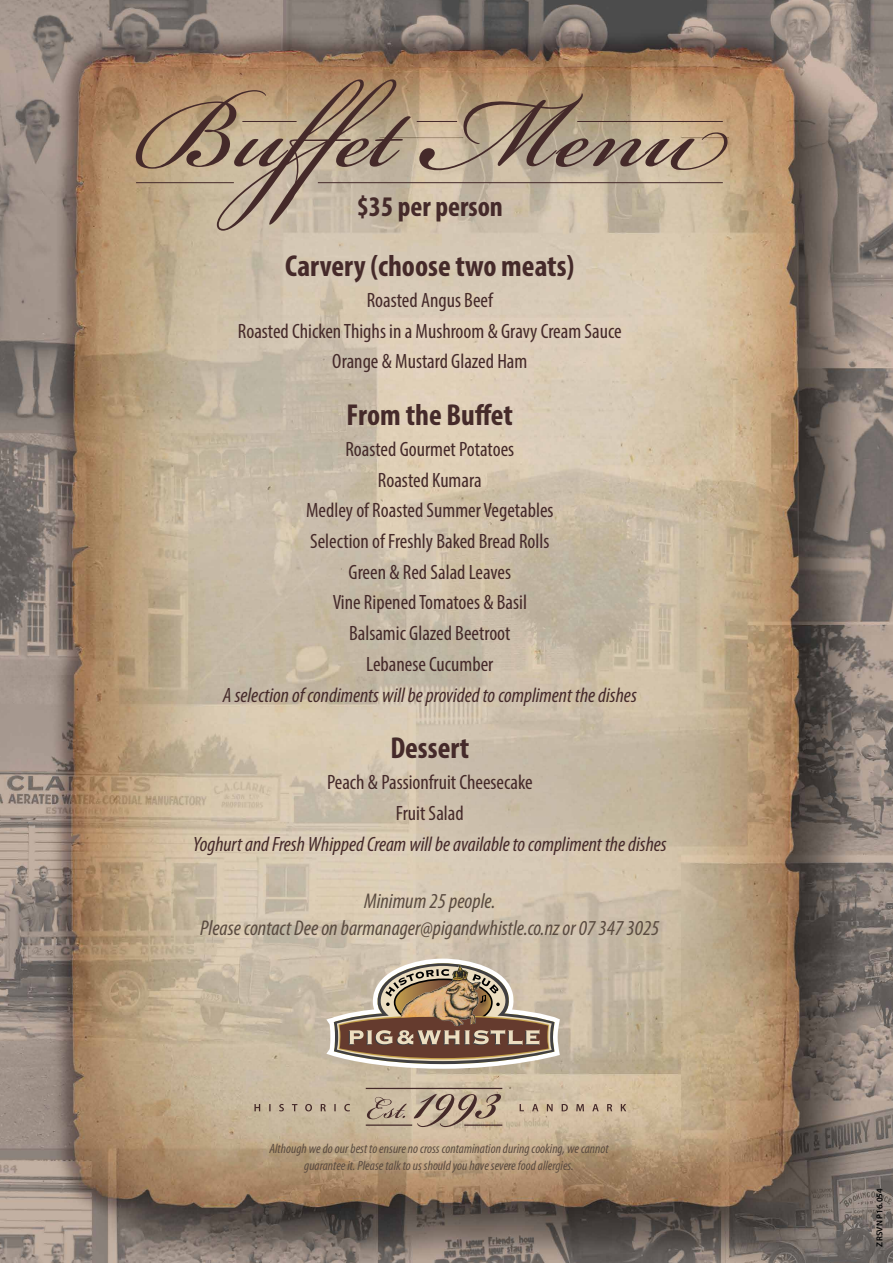
<style>
.page{position:relative;width:893px;height:1263px;background:#fff}
.page>*{position:absolute;margin:0;border:0;box-sizing:border-box;transform-origin:0 0}
.t1{font:157.35px "Bickham Script Pro";letter-spacing:.01em;color:#452a2a}
.t2{font:700 condensed 30.45px "Myriad Pro";color:#452a2a}
.t3{font:700 condensed 28.5px "Myriad Pro";color:#452a2a}
.t4{font:italic condensed 21.3px/27px "Myriad Pro";color:#5a4b40;text-align:center}
.t5{font:condensed 20.85px/30.8px "Myriad Pro";color:#452a2a;text-align:center}
.t6{font:italic condensed 20.85px "Myriad Pro";color:#452a2a}
.t7{font:italic condensed 13.5px/16.5px "Myriad Pro";color:#5a4b40;text-align:center}
.t8{font:600 8.7px "Myriad Pro";letter-spacing:.02em;color:#000}
</style>
<div class="page">
<img style="left:0;top:0;width:893px;height:1263px">
<svg style="left:326px;top:958px;width:234px;height:111px;background:#ad9b89"></svg>
<img style="left:401px;top:964px;width:80px;height:62px">
<svg style="left:367px;top:1093px;width:134px;height:34px;background:#b4a18b"></svg>
<hr style="left:366px;top:1088px;width:136px;height:1px;background:#452a2a">
<hr style="left:464px;top:1124px;width:38px;height:2px;background:#452a2a">
<hr style="left:366px;top:1124px;width:46px;height:2px;background:#452a2a">
<svg style="left:254px;top:1104px;width:96px;height:7px"></svg>
<svg style="left:520px;top:1104px;width:106px;height:7px"></svg>
<hr style="left:318px;top:182px;width:405px;height:1px;background:#452a2a">
<hr style="left:136px;top:182px;width:98px;height:1px;background:#452a2a">
<hr style="left:577px;top:121px;width:146px;height:1px;background:#452a2a">
<hr style="left:417px;top:121px;width:40px;height:1px;background:#452a2a">
<hr style="left:242px;top:121px;width:55px;height:1px;background:#452a2a">
<h1 class="t1" style="left:136px;top:19px;width:588px">Buffet Menu</h1>
<h3 class="t3" style="left:357px;top:188px;width:148px">$35 per person</h3>
<h2 class="t2" style="left:285px;top:247px;width:291px">Carvery (choose two meats)</h2>
<p class="t5" style="left:238px;top:284px;width:385px">Roasted Angus Beef<br>Roasted Chicken Thighs in a Mushroom &amp; Gravy Cream Sauce<br>Orange &amp; Mustard Glazed Ham</p>
<h2 class="t2" style="left:347px;top:396px;width:168px">From the Buffet</h2>
<p class="t5" style="left:306px;top:433px;width:249px">Roasted Gourmet Potatoes<br>Roasted Kumara<br>Medley of Roasted Summer Vegetables<br>Selection of Freshly Baked Bread Rolls<br>Green &amp; Red Salad Leaves<br>Vine Ripened Tomatoes &amp; Basil<br>Balsamic Glazed Beetroot<br>Lebanese Cucumber</p>
<p class="t6" style="left:223px;top:683px;width:416px">A selection of condiments will be provided to compliment the dishes</p>
<h2 class="t2" style="left:390px;top:729px;width:80px">Dessert</h2>
<p class="t5" style="left:327px;top:767px;width:207px">Peach &amp; Passionfruit Cheesecake<br>Fruit Salad</p>
<p class="t6" style="left:193px;top:832px;width:475px">Yoghurt and Fresh Whipped Cream will be available to compliment the dishes</p>
<p class="t4" style="left:200px;top:888px;width:461px">Minimum 25 people.<br>Please contact Dee on barmanager@pigandwhistle.co.nz or 07 347 3025</p>
<p class="t7" style="left:269px;top:1141px;width:341px">Although we do our best to ensure no cross contamination during cooking, we cannot guarantee it. Please talk to us should you have severe food allergies.</p>
<p class="t8" style="left:874px;top:1246px;width:60px;rotate:-90deg">ZRSVN P16.054</p>
</div>
